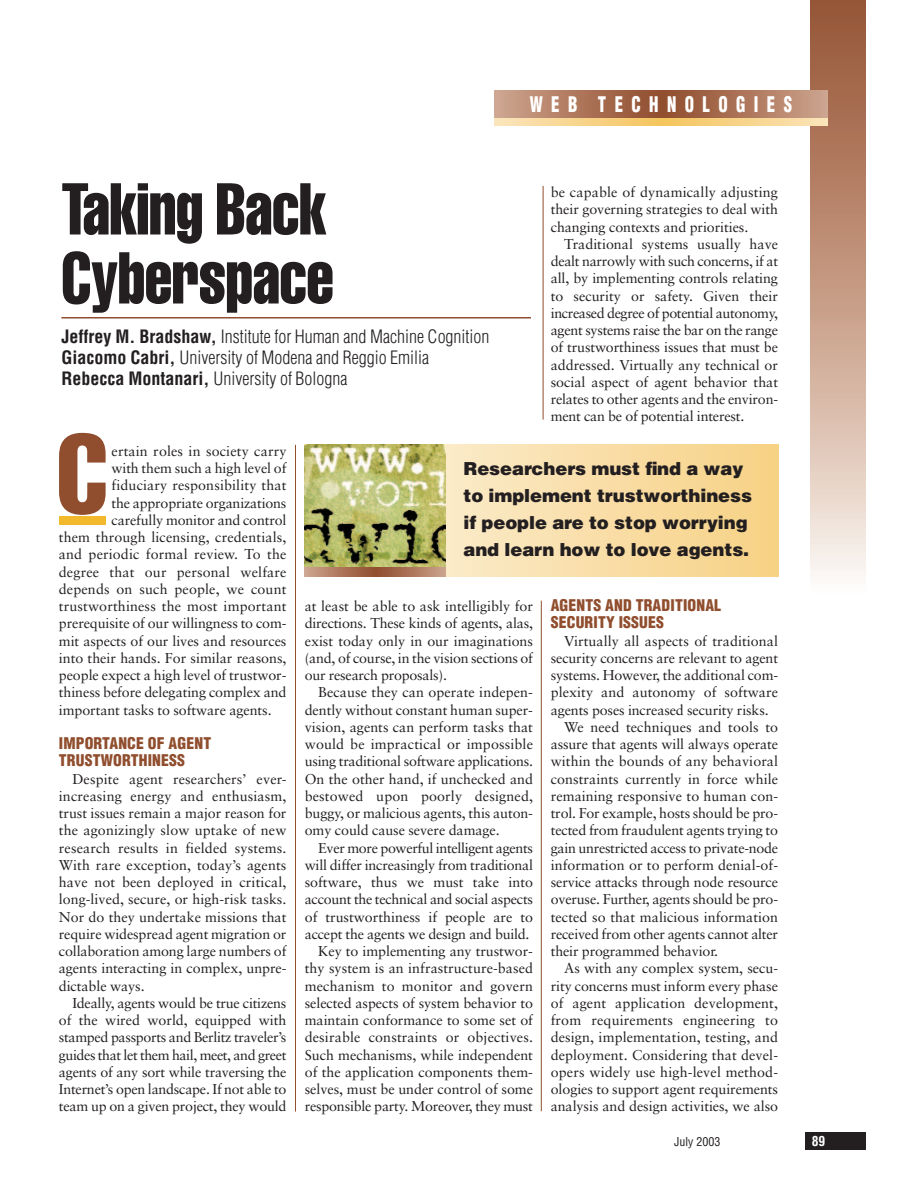
<style>
.page{position:relative;width:918px;height:1188px;background:#fff}
.page>*{position:absolute;margin:0;border:0;box-sizing:border-box;transform-origin:0 0}
.t1{font:extra-condensed 110.85px "Helvetica";color:#904e2e}
.t2{font:extra-condensed 72px/69px "Helvetica";letter-spacing:-.01em;color:#231f20;scale:.9 1}
.t3{font:900 condensed 21px "Helvetica";letter-spacing:.5em;color:#fff;scale:.8 1}
.t4{font:300 condensed 18px/21px "Helvetica";color:#231f20}
.t5{font:900 18px/27px "Helvetica";letter-spacing:-.005em;color:#231f20}
.t6{font:900 condensed 15.75px/17.2px "Helvetica";letter-spacing:.01em;color:#904e2e}
.t7{font:14.25px/17.2px "Sabon";letter-spacing:-.005em;color:#231f20;text-align:justify}
.t8{font:700 condensed 13.5px "Helvetica";color:#fff}
.t9{font:condensed 12px "Helvetica";color:#231f20}
.s1{font-weight:700}
</style>
<div class="page">
<div style="left:806px;top:1132px;width:60px;height:18px;background:#231f20"></div>
<svg style="left:810px;top:0;width:56px;height:576px"></svg>
<svg style="left:494px;top:90px;width:334px;height:29px"></svg>
<svg style="left:494px;top:119px;width:334px;height:7px"></svg>
<hr style="left:61px;top:317px;width:470px;height:2px;background:#904e2e">
<hr style="left:295px;top:445px;width:1px;height:667px;background:#904e2e">
<hr style="left:543px;top:186px;width:1px;height:234px;background:#904e2e">
<svg style="left:306px;top:444px;width:472px;height:132px"></svg>
<img style="left:305px;top:445px;width:141px;height:122px">
<hr style="left:541px;top:601px;width:1px;height:510px;background:#904e2e">
<div style="left:59px;top:516px;width:47px;height:9px;background:#f1b92b"></div>
<svg style="left:305px;top:567px;width:141px;height:9px"></svg>
<h2 class="t2" style="left:61px;top:179px;width:304px">Taking Back<br>Cyberspace</h2>
<p class="t4" style="left:61px;top:327px;width:430px"><span class="s1">Jeffrey M. Bradshaw,</span> Institute for Human and Machine Cognition<br><span class="s1">Giacomo Cabri,</span> University of Modena and Reggio Emilia<br><span class="s1">Rebecca Montanari,</span> University of Bologna</p>
<h3 class="t3" style="left:530px;top:96px;width:329px">WEB TECHNOLOGIES</h3>
<p class="t7" style="left:551px;top:185px;width:229px">be capable of dynamically adjusting their governing strategies to deal with changing contexts and priorities.</p>
<p class="t7" style="left:551px;top:237px;width:229px;text-indent:13px">Traditional systems usually have dealt narrowly with such concerns, if at all, by implementing controls relating to security or safety. Given their increased degree of potential autonomy, agent systems raise the bar on the range of trustworthiness issues that must be addressed. Virtually any technical or social aspect of agent behavior that relates to other agents and the environ&shy;ment can be of potential interest.</p>
<h1 class="t1" style="left:57px;top:434px;width:53px">C</h1>
<p class="t7" style="left:112px;top:444px;width:176px">ertain roles in society carry</p>
<p class="t7" style="left:112px;top:461px;width:176px">with them such a high level of</p>
<p class="t7" style="left:112px;top:478px;width:176px">fiduciary responsibility that</p>
<p class="t7" style="left:112px;top:495px;width:176px">the appropriate organizations</p>
<p class="t7" style="left:112px;top:513px;width:176px">carefully monitor and control</p>
<p class="t7" style="left:59px;top:530px;width:229px">them through licensing, credentials,</p>
<p class="t7" style="left:59px;top:547px;width:229px">and periodic formal review. To the</p>
<p class="t7" style="left:59px;top:564px;width:229px">degree that our personal welfare</p>
<p class="t7" style="left:59px;top:582px;width:229px">depends on such people, we count</p>
<p class="t7" style="left:59px;top:599px;width:229px">trustworthiness the most important</p>
<p class="t7" style="left:59px;top:616px;width:229px">prerequisite of our willingness to com-</p>
<p class="t7" style="left:59px;top:633px;width:229px">mit aspects of our lives and resources</p>
<p class="t7" style="left:59px;top:651px;width:229px">into their hands. For similar reasons,</p>
<p class="t7" style="left:59px;top:668px;width:229px">people expect a high level of trustwor-</p>
<p class="t7" style="left:59px;top:685px;width:229px">thiness before delegating complex and</p>
<p class="t7" style="left:59px;top:702px;width:214px">important tasks to software agents.</p>
<p class="t6" style="left:59px;top:736px;width:154px">IMPORTANCE OF AGENT<br>TRUSTWORTHINESS</p>
<p class="t7" style="left:59px;top:771px;width:229px;text-indent:14px">Despite agent researchers’ ever&shy;increasing energy and enthusiasm, trust issues remain a major reason for the agonizingly slow uptake of new research results in fielded systems.<br>With rare exception, today’s agents have not been deployed in critical, long-lived, secure, or high-risk tasks.<br>Nor do they undertake missions that require widespread agent migration or collaboration among large numbers of agents interacting in complex, unpre&shy;dictable ways.</p>
<p class="t7" style="left:59px;top:996px;width:229px;text-indent:14px">Ideally, agents would be true citizens of the wired world, equipped with stamped passports and Berlitz traveler’s guides that let them hail, meet, and greet agents of any sort while traversing the Internet’s open landscape. If not able to team up on a given project, they would</p>
<p class="t5" style="left:463px;top:457px;width:290px">Researchers must find a way to implement trustworthiness if people are to stop worrying and learn how to love agents.</p>
<p class="t7" style="left:305px;top:599px;width:230px">at least be able to ask intelligibly for directions. These kinds of agents, alas, exist today only in our imaginations (and, of course, in the vision sections of our research proposals).</p>
<p class="t7" style="left:305px;top:685px;width:230px;text-indent:14px">Because they can operate indepen&shy;dently without constant human super&shy;vision, agents can perform tasks that would be impractical or impossible using traditional software applications.<br>On the other hand, if unchecked and bestowed upon poorly designed, buggy, or malicious agents, this auton&shy;omy could cause severe damage.</p>
<p class="t7" style="left:305px;top:840px;width:230px;text-align:right">Ever more powerful intelligent agents will differ increasingly from traditional software, thus we must take into account the technical and social aspects of trustworthiness if people are to accept the agents we design and build.<br>Key to implementing any trustwor&shy;thy system is an infrastructure-based mechanism to monitor and govern selected aspects of system behavior to maintain conformance to some set of desirable constraints or objectives.<br>Such mechanisms, while independent of the application components them&shy;selves, must be under control of some responsible party. Moreover, they must</p>
<p class="t6" style="left:551px;top:598px;width:172px">AGENTS AND TRADITIONAL<br>SECURITY ISSUES</p>
<p class="t7" style="left:564px;top:633px;width:215px">Virtually all aspects of traditional</p>
<p class="t7" style="left:551px;top:651px;width:229px">security concerns are relevant to agent</p>
<p class="t7" style="left:551px;top:668px;width:229px">systems. However, the additional com-</p>
<p class="t7" style="left:551px;top:685px;width:229px">plexity and autonomy of software</p>
<p class="t7" style="left:551px;top:702px;width:219px">agents poses increased security risks.</p>
<p class="t7" style="left:564px;top:720px;width:215px">We need techniques and tools to</p>
<p class="t7" style="left:551px;top:737px;width:229px">assure that agents will always operate</p>
<p class="t7" style="left:551px;top:754px;width:229px">within the bounds of any behavioral</p>
<p class="t7" style="left:551px;top:771px;width:229px">constraints currently in force while</p>
<p class="t7" style="left:551px;top:789px;width:229px">remaining responsive to human con-</p>
<p class="t7" style="left:551px;top:806px;width:229px">trol. For example, hosts should be pro-</p>
<p class="t7" style="left:551px;top:823px;width:229px">tected from fraudulent agents trying to</p>
<p class="t7" style="left:551px;top:840px;width:229px">gain unrestricted access to private-node</p>
<p class="t7" style="left:551px;top:858px;width:229px">information or to perform denial-of-</p>
<p class="t7" style="left:551px;top:875px;width:229px">service attacks through node resource</p>
<p class="t7" style="left:551px;top:892px;width:229px">overuse. Further, agents should be pro-</p>
<p class="t7" style="left:551px;top:909px;width:229px">tected so that malicious information</p>
<p class="t7" style="left:551px;top:927px;width:229px">received from other agents cannot alter</p>
<p class="t7" style="left:551px;top:944px;width:169px">their programmed behavior.</p>
<p class="t7" style="left:564px;top:961px;width:215px">As with any complex system, secu-</p>
<p class="t7" style="left:551px;top:978px;width:229px">rity concerns must inform every phase</p>
<p class="t7" style="left:551px;top:996px;width:229px">of agent application development,</p>
<p class="t7" style="left:551px;top:1013px;width:229px">from requirements engineering to</p>
<p class="t7" style="left:551px;top:1030px;width:229px">design, implementation, testing, and</p>
<p class="t7" style="left:551px;top:1047px;width:229px">deployment. Considering that devel-</p>
<p class="t7" style="left:551px;top:1065px;width:229px">opers widely use high-level method-</p>
<p class="t7" style="left:551px;top:1082px;width:229px">ologies to support agent requirements</p>
<p class="t7" style="left:551px;top:1099px;width:229px">analysis and design activities, we also</p>
<p class="t9" style="left:674px;top:1137px;width:48px">July 2003</p>
<p class="t8" style="left:812px;top:1136px;width:15px">89</p>
</div>
